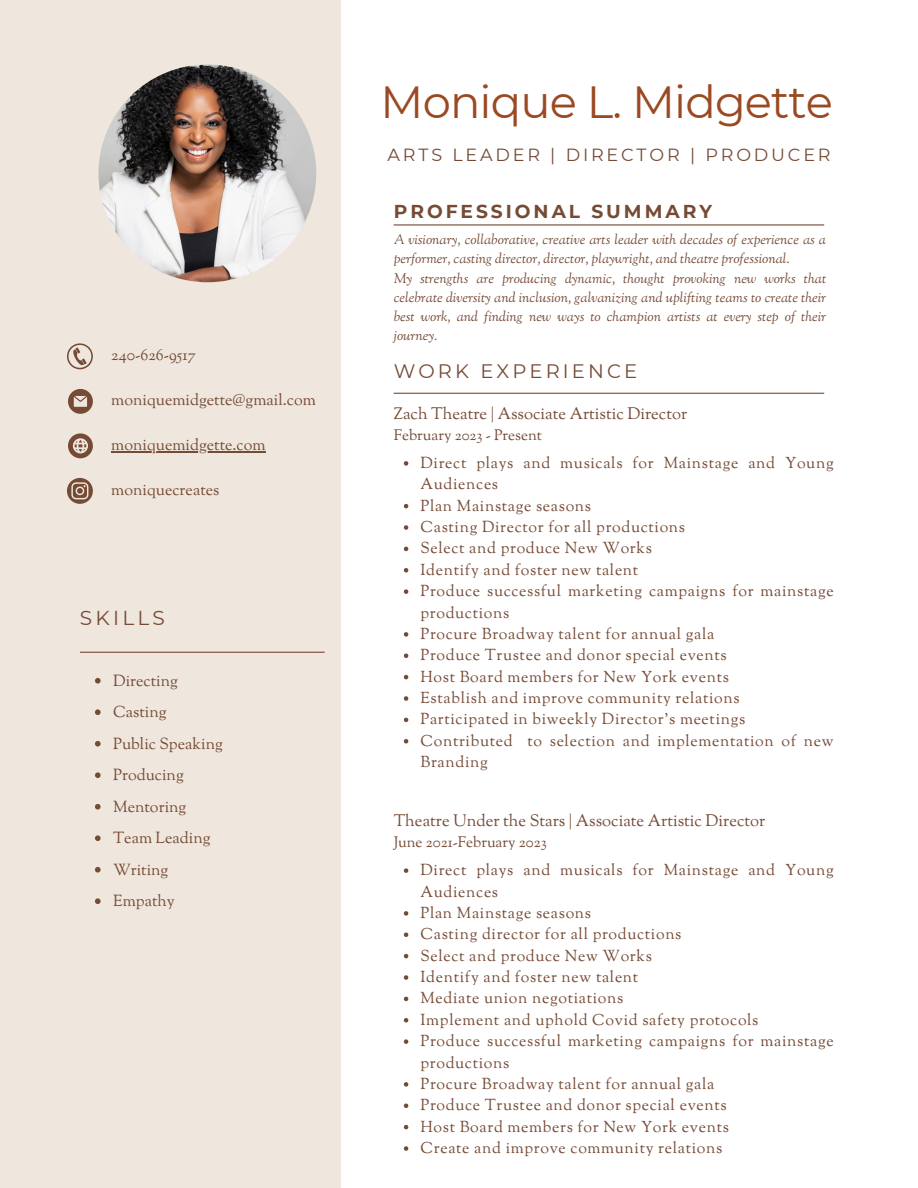
<style>
.page{position:relative;width:918px;height:1188px;background:#fff}
.page>*{position:absolute;margin:0;border:0;box-sizing:border-box;transform-origin:0 0}
.t1{font:45px "Montserrat";letter-spacing:-.02em;color:#9b4922}
.t2{font:20.1px "Montserrat";letter-spacing:.16em;color:#764b36}
.t3{font:19.5px "Montserrat";letter-spacing:.16em;color:#764b36}
.t4{font:700 18.6px "Montserrat";letter-spacing:.16em;color:#764b36}
.t5{font:17.55px "Montserrat";letter-spacing:.16em;color:#764b36}
.t6{font:16.5px "Sorts Mill Goudy";color:#764b36}
.t7{font:15.9px "Sorts Mill Goudy";color:#764b36}
.t8{font:15.75px/21.3px "Sorts Mill Goudy";letter-spacing:.04em;color:#764b36}
.t9{font:15px "Sorts Mill Goudy";color:#764b36}
.t10{font:italic 13.95px/19.2px "Sorts Mill Goudy";color:#764b36}
</style>
<div class="page">
<div style="left:0;top:0;width:340px;height:1188px;background:#efe7dd"></div>
<hr style="left:80px;top:652px;width:245px;height:1px;background:#764b36">
<img style="left:98px;top:64px;width:218px;height:218px;border-radius:50%">
<hr style="left:394px;top:224px;width:430px;height:2px;background:#764b36">
<hr style="left:394px;top:393px;width:430px;height:1px;background:#764b36">
<svg style="left:67px;top:343px;width:26px;height:26px"></svg>
<svg style="left:68px;top:433px;width:25px;height:25px"></svg>
<hr style="left:111px;top:451px;width:155px;height:1px;background:#764b36">
<svg style="left:68px;top:389px;width:25px;height:25px"></svg>
<svg style="left:95px;top:678px;width:6px;height:6px"></svg>
<svg style="left:95px;top:709px;width:6px;height:6px"></svg>
<svg style="left:95px;top:741px;width:6px;height:6px"></svg>
<svg style="left:95px;top:772px;width:6px;height:6px"></svg>
<svg style="left:95px;top:804px;width:6px;height:6px"></svg>
<svg style="left:95px;top:835px;width:6px;height:6px"></svg>
<svg style="left:95px;top:867px;width:6px;height:6px"></svg>
<svg style="left:95px;top:898px;width:6px;height:6px"></svg>
<svg style="left:67px;top:478px;width:26px;height:26px"></svg>
<svg style="left:404px;top:461px;width:4px;height:5px"></svg>
<svg style="left:404px;top:504px;width:4px;height:4px"></svg>
<svg style="left:404px;top:525px;width:4px;height:5px"></svg>
<svg style="left:404px;top:547px;width:4px;height:4px"></svg>
<svg style="left:404px;top:568px;width:4px;height:5px"></svg>
<svg style="left:404px;top:589px;width:4px;height:5px"></svg>
<svg style="left:404px;top:632px;width:4px;height:5px"></svg>
<svg style="left:404px;top:654px;width:4px;height:4px"></svg>
<svg style="left:404px;top:675px;width:4px;height:4px"></svg>
<svg style="left:404px;top:696px;width:4px;height:5px"></svg>
<svg style="left:404px;top:718px;width:4px;height:4px"></svg>
<svg style="left:404px;top:739px;width:4px;height:5px"></svg>
<svg style="left:404px;top:868px;width:4px;height:5px"></svg>
<svg style="left:404px;top:911px;width:4px;height:5px"></svg>
<svg style="left:404px;top:933px;width:4px;height:4px"></svg>
<svg style="left:404px;top:954px;width:4px;height:4px"></svg>
<svg style="left:404px;top:975px;width:4px;height:5px"></svg>
<svg style="left:404px;top:997px;width:4px;height:4px"></svg>
<svg style="left:404px;top:1018px;width:4px;height:5px"></svg>
<svg style="left:404px;top:1039px;width:4px;height:5px"></svg>
<svg style="left:404px;top:1082px;width:4px;height:5px"></svg>
<svg style="left:404px;top:1104px;width:4px;height:4px"></svg>
<svg style="left:404px;top:1125px;width:4px;height:4px"></svg>
<svg style="left:404px;top:1146px;width:4px;height:5px"></svg>
<p class="t7" style="left:111px;top:345px;width:86px">240-626-9517</p>
<p class="t7" style="left:111px;top:390px;width:206px">moniquemidgette@gmail.com</p>
<h5 class="t7" style="left:111px;top:435px;width:156px">moniquemidgette.com</h5>
<p class="t7" style="left:111px;top:480px;width:110px">moniquecreates</p>
<h5 class="t2" style="left:80px;top:605px;width:86px">SKILLS</h5>
<p class="t7" style="left:113px;top:671px;width:66px">Directing</p>
<h5 class="t7" style="left:113px;top:702px;width:55px">Casting</h5>
<p class="t7" style="left:113px;top:734px;width:111px">Public Speaking</p>
<p class="t7" style="left:113px;top:765px;width:72px">Producing</p>
<h3 class="t7" style="left:113px;top:797px;width:75px">Mentoring</h3>
<p class="t7" style="left:113px;top:828px;width:99px">Team Leading</p>
<p class="t7" style="left:113px;top:860px;width:57px">Writing</p>
<p class="t7" style="left:113px;top:891px;width:63px">Empathy</p>
<p class="t1" style="left:381px;top:75px;width:454px">Monique L. Midgette</p>
<p class="t5" style="left:388px;top:144px;width:445px">ARTS LEADER | DIRECTOR | PRODUCER</p>
<p class="t4" style="left:394px;top:200px;width:320px">PROFESSIONAL SUMMARY</p>
<p class="t10" style="left:394px;top:231px;width:434px">A visionary, collaborative, creative arts leader with decades of experience as a performer, casting director, director, playwright, and theatre professional.</p>
<h1 class="t10" style="left:394px;top:270px;width:434px;text-align:justify">My strengths are producing dynamic, thought provoking new works that celebrate diversity and inclusion, galvanizing and uplifting teams to create their best work, and finding new ways to champion artists at every step of their journey.</h1>
<h4 class="t3" style="left:394px;top:359px;width:245px">WORK EXPERIENCE</h4>
<h2 class="t6" style="left:394px;top:403px;width:295px">Zach Theatre | Associate Artistic Director</h2>
<p class="t9" style="left:394px;top:425px;width:150px">February 2023 - Present</p>
<p class="t8" style="left:420px;top:453px;width:415px">Direct plays and musicals for Mainstage and Young<br>Audiences</p>
<h3 class="t8" style="left:420px;top:496px;width:172px">Plan Mainstage seasons</h3>
<h5 class="t8" style="left:420px;top:518px;width:266px">Casting Director for all productions</h5>
<h6 class="t8" style="left:420px;top:539px;width:233px">Select and produce New Works</h6>
<p class="t8" style="left:420px;top:560px;width:219px">Identify and foster new talent</p>
<p class="t8" style="left:420px;top:582px;width:415px">Produce successful marketing campaigns for mainstage productions</p>
<p class="t8" style="left:420px;top:624px;width:295px">Procure Broadway talent for annual gala</p>
<p class="t8" style="left:420px;top:646px;width:308px">Produce Trustee and donor special events</p>
<p class="t8" style="left:420px;top:667px;width:310px">Host Board members for New York events</p>
<p class="t8" style="left:420px;top:689px;width:321px">Establish and improve community relations</p>
<p class="t8" style="left:420px;top:710px;width:326px">Participated in biweekly Director’s meetings</p>
<p class="t8" style="left:420px;top:731px;width:415px">Contributed to selection and implementation of new<br>Branding</p>
<p class="t6" style="left:394px;top:810px;width:373px">Theatre Under the Stars | Associate Artistic Director</p>
<p class="t9" style="left:394px;top:833px;width:155px">June 2021-February 2023</p>
<p class="t8" style="left:420px;top:861px;width:415px">Direct plays and musicals for Mainstage and Young<br>Audiences</p>
<p class="t8" style="left:420px;top:903px;width:172px">Plan Mainstage seasons</p>
<h5 class="t8" style="left:420px;top:925px;width:263px">Casting director for all productions</h5>
<h6 class="t8" style="left:420px;top:946px;width:233px">Select and produce New Works</h6>
<p class="t8" style="left:420px;top:968px;width:219px">Identify and foster new talent</p>
<p class="t8" style="left:420px;top:989px;width:204px">Mediate union negotiations</p>
<p class="t8" style="left:420px;top:1010px;width:340px">Implement and uphold Covid safety protocols</p>
<p class="t8" style="left:420px;top:1032px;width:415px">Produce successful marketing campaigns for mainstage productions</p>
<p class="t8" style="left:420px;top:1074px;width:295px">Procure Broadway talent for annual gala</p>
<p class="t8" style="left:420px;top:1096px;width:308px">Produce Trustee and donor special events</p>
<p class="t8" style="left:420px;top:1117px;width:310px">Host Board members for New York events</p>
<p class="t8" style="left:420px;top:1139px;width:303px">Create and improve community relations</p>
</div>
